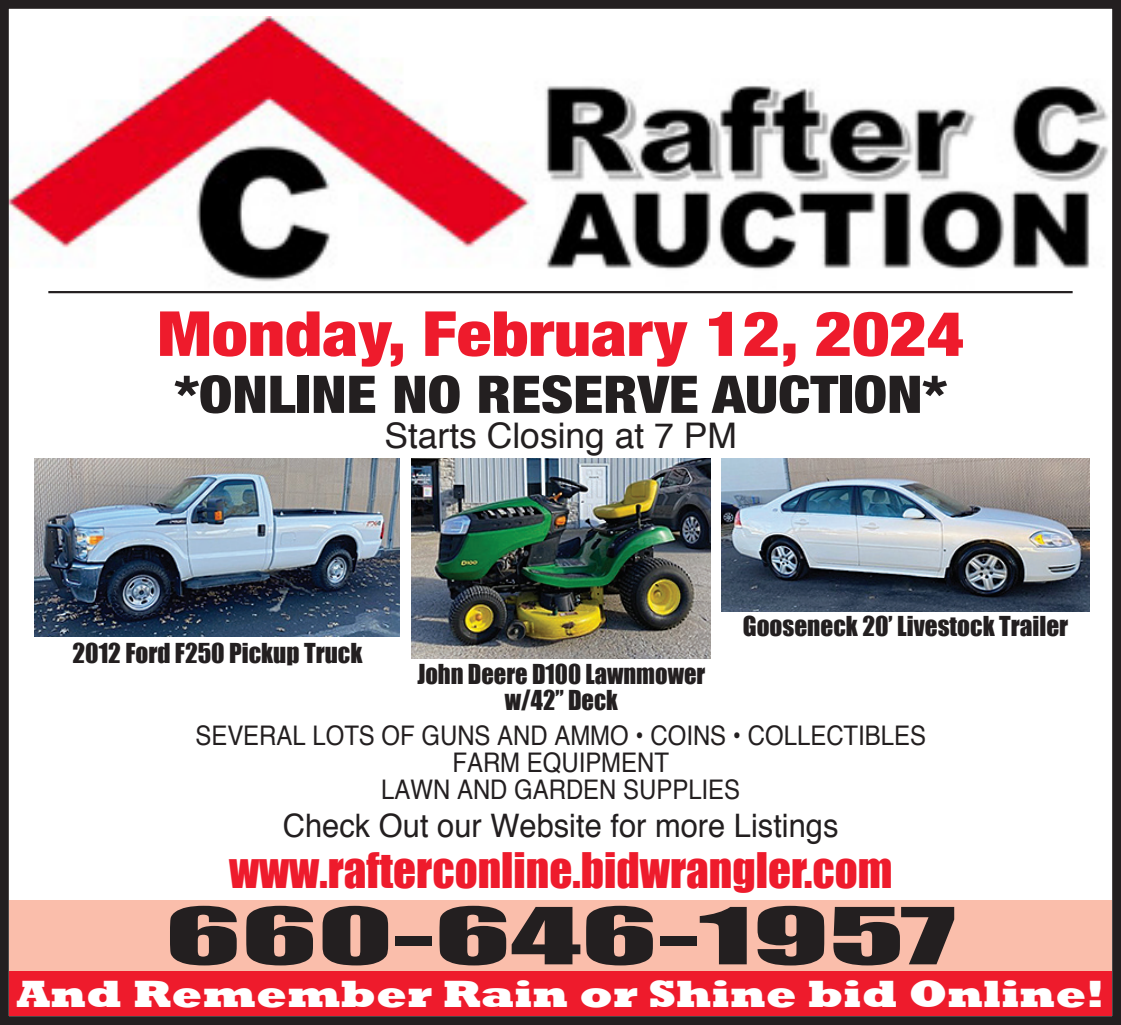
<style>
.page{position:relative;width:1121px;height:1025px;background:#fff}
.page>*{position:absolute;margin:0;border:0;box-sizing:border-box;transform-origin:0 0}
.t1{font:72.6px "Impact";color:#231f20;scale:1.94 1}
.t2{font:900 condensed 62.1px "Helvetica Neue";color:#ee1b2c;scale:1.15 1}
.t3{font:900 condensed 51.9px "Helvetica Neue";color:#231f20;scale:1.15 1}
.t4{font:45px "Impact";color:#ee1b2c}
.t5{font:800 39px "Rockwell";color:#fff;scale:1.15 1}
.t6{font:condensed 35.4px "Helvetica";color:#231f20;scale:1.22 1}
.t7{font:condensed 32.4px "Helvetica";color:#231f20;scale:1.16 1}
.t8{font:condensed 27px/27px "Helvetica";color:#231f20;text-align:center;scale:1.08 1}
.t9{font:25.2px/25.8px "Impact";color:#231f20;text-align:center}
</style>
<div class="page">
<img style="left:10px;top:16px;width:1099px;height:278px">
<div style="left:0;top:0;width:1120px;height:1024px;border:9px solid #231f20"></div>
<div style="left:9px;top:899px;width:1102px;height:72px;background:#fabeab"></div>
<div style="left:9px;top:971px;width:1102px;height:44px;background:#ee1b2c"></div>
<hr style="left:48px;top:291px;width:1024px;height:2px;background:#231f20">
<img style="left:722px;top:458px;width:367px;height:154px">
<img style="left:412px;top:458px;width:298px;height:200px">
<img style="left:34px;top:458px;width:365px;height:178px">
<h2 class="t2" style="left:157px;top:282px;width:703px">Monday, February 12, 2024</h2>
<h3 class="t3" style="left:175px;top:351px;width:673px">*ONLINE NO RESERVE AUCTION*</h3>
<h3 class="t6" style="left:384px;top:413px;width:290px">Starts Closing at 7 PM</h3>
<p class="t9" style="left:72px;top:639px;width:291px">2012 Ford F250 Pickup Truck</p>
<p class="t9" style="left:417px;top:660px;width:289px">John Deere D100 Lawnmower w/42” Deck</p>
<p class="t9" style="left:743px;top:612px;width:327px">Gooseneck 20’ Livestock Trailer</p>
<p class="t8" style="left:195px;top:721px;width:678px">SEVERAL LOTS OF GUNS AND AMMO • COINS • COLLECTIBLES<br>FARM EQUIPMENT<br>LAWN AND GARDEN SUPPLIES</p>
<p class="t7" style="left:283px;top:805px;width:480px">Check Out our Website for more Listings</p>
<h3 class="t4" style="left:229px;top:834px;width:665px">www.rafterconline.bidwrangler.com</h3>
<h1 class="t1" style="left:165px;top:879px;width:409px">660-646-1957</h1>
<h3 class="t5" style="left:16px;top:971px;width:947px">And Remember Rain or Shine bid Online!</h3>
</div>
